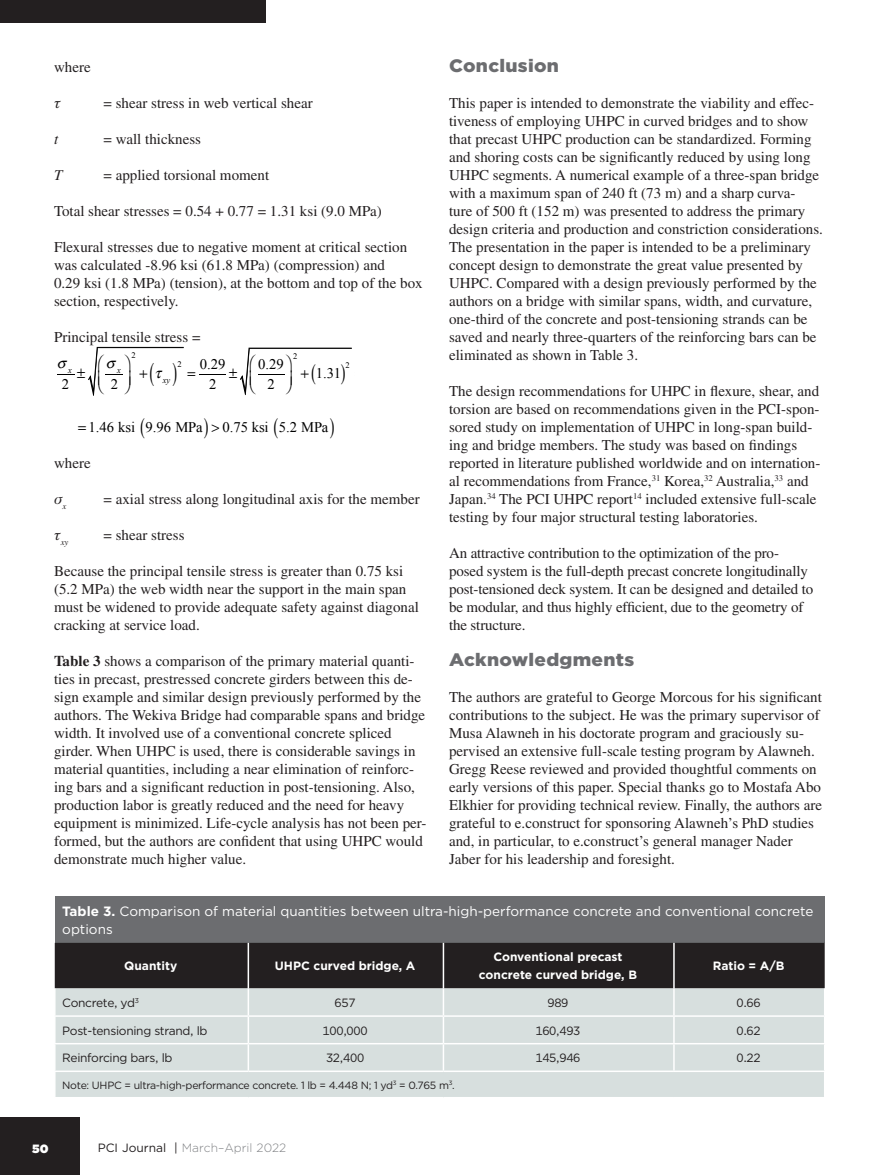
<style>
.page{position:relative;width:878px;height:1175px;background:#fff}
.page>*{position:absolute;margin:0;border:0;box-sizing:border-box;transform-origin:0 0}
.Subhead{font:900 18px "Gotham";letter-spacing:.015em;color:#6c6d70;scale:1.06 1}
.Body{font:15px/18px "Times LT Std";color:#231f20}
.Notation{font:15px "Times LT Std";color:#231f20}
.Notation-2{font:15px "Times Ten Greek Inclined";color:#231f20}
.Notation-3{font:italic 15px "Times LT Std";color:#231f20}
.t1{font:14.7px/20.5px "Times New Roman";color:#000}
.t2{font:14.7px/19.5px "Symbol";color:#000}
.Table_title_head{font:13.5px/18px "Gotham";color:#fff}
.Table_head_bold{font:700 12px/18px "Gotham";color:#fff;text-align:center}
.Table_body{font:12px "Gotham";letter-spacing:-.025em;color:#231f20}
.Table_body_centered{font:12px "Gotham";letter-spacing:-.025em;color:#231f20}
.t3{font:300 12px "Gotham";color:#808285}
.t4{font:900 12px "Gotham";color:#fff}
.Table_note{font:10.5px "Gotham";letter-spacing:-.025em;color:#231f20}
.Notation-4{font:italic 8.7px "Times LT Std";color:#231f20}
.t5{font:italic 8.4px "Times New Roman";color:#000}
.t6{font:8.4px "Times New Roman";color:#000}
.s1{font-weight:700}
.s2{font-weight:400;color:#231f20}
</style>
<div class="page">
<div style="left:0;top:1117px;width:80px;height:57px;background:#231f20"></div>
<div style="left:0;top:0;width:266px;height:23px;background:#231f20"></div>
<div style="left:55px;top:896px;width:769px;height:46px;background:#6c6d70"></div>
<svg style="left:55px;top:942px;width:770px;height:154px;background:#a3a7a6"></svg>
<svg style="left:57px;top:347px;width:295px;height:49px"></svg>
<p class="Subhead" style="left:449px;top:53px;width:105px">Conclusion</p>
<p class="Body" style="left:449px;top:94px;width:375px">This paper is intended to demonstrate the viability and effec&shy;tiveness of employing UHPC in curved bridges and to show that precast UHPC production can be standardized. Forming and shoring costs can be significantly reduced by using long UHPC segments. A numerical example of a three-span bridge with a maximum span of 240 ft (73 m) and a sharp curva-<br>ture of 500 ft (152 m) was presented to address the primary design criteria and production and constriction considerations.<br>The presentation in the paper is intended to be a preliminary concept design to demonstrate the great value presented by UHPC. Compared with a design previously performed by the authors on a bridge with similar spans, width, and curvature, one-third of the concrete and post-tensioning strands can be saved and nearly three-quarters of the reinforcing bars can be eliminated as shown in Table 3.</p>
<p class="Body" style="left:449px;top:382px;width:373px">The design recommendations for UHPC in flexure, shear, and torsion are based on recommendations given in the PCI-spon&shy;sored study on implementation of UHPC in long-span build&shy;ing and bridge members. The study was based on findings reported in literature published worldwide and on internation&shy;al recommendations from France,<sup>31</sup> Korea,<sup>32</sup> Australia,<sup>33</sup> and Japan.<sup>34</sup> The PCI UHPC report<sup>14</sup> included extensive full-scale testing by four major structural testing laboratories.</p>
<p class="Body" style="left:449px;top:544px;width:366px">An attractive contribution to the optimization of the pro&shy;posed system is the full-depth precast concrete longitudinally post-tensioned deck system. It can be designed and detailed to be modular, and thus highly efficient, due to the geometry of the structure.</p>
<p class="Subhead" style="left:449px;top:647px;width:176px">Acknowledgments</p>
<p class="Body" style="left:449px;top:688px;width:374px">The authors are grateful to George Morcous for his significant contributions to the subject. He was the primary supervisor of Musa Alawneh in his doctorate program and graciously su&shy;pervised an extensive full-scale testing program by Alawneh.<br>Gregg Reese reviewed and provided thoughtful comments on early versions of this paper. Special thanks go to Mostafa Abo Elkhier for providing technical review. Finally, the authors are grateful to e.construct for sponsoring Alawneh’s PhD studies and, in particular, to e.construct’s general manager Nader Jaber for his leadership and foresight.</p>
<p class="Table_title_head" style="left:62px;top:901px;width:752px"><span class="s1">Table 3.</span> Comparison of material quantities between ultra-high-performance concrete and conventional concrete options</p>
<p class="Table_head_bold" style="left:124px;top:957px;width:55px">Quantity</p>
<p class="Table_head_bold" style="left:275px;top:957px;width:142px">UHPC curved bridge, A</p>
<p class="Table_head_bold" style="left:479px;top:948px;width:160px">Conventional precast concrete curved bridge, B</p>
<p class="Table_head_bold" style="left:712px;top:957px;width:73px">Ratio = A/B</p>
<p class="Table_body" style="left:62px;top:995px;width:78px">Concrete, yd<sup>3</sup></p>
<p class="Table_body_centered" style="left:334px;top:995px;width:22px">657</p>
<p class="Table_body_centered" style="left:547px;top:995px;width:22px">989</p>
<p class="Table_body_centered" style="left:736px;top:995px;width:26px">0.66</p>
<p class="Table_body" style="left:62px;top:1022px;width:147px">Post-tensioning strand, lb</p>
<p class="Table_body_centered" style="left:322px;top:1022px;width:46px">100,000</p>
<p class="Table_body_centered" style="left:535px;top:1022px;width:46px">160,493</p>
<p class="Table_body_centered" style="left:736px;top:1022px;width:26px">0.62</p>
<p class="Table_body" style="left:62px;top:1050px;width:112px">Reinforcing bars, lb</p>
<p class="Table_body_centered" style="left:326px;top:1050px;width:40px">32,400</p>
<p class="Table_body_centered" style="left:535px;top:1050px;width:46px">145,946</p>
<p class="Table_body_centered" style="left:736px;top:1050px;width:26px">0.22</p>
<p class="Table_note" style="left:62px;top:1078px;width:394px">Note: UHPC = ultra-high-performance concrete. 1 lb = 4.448 N; 1 yd<sup>3</sup> = 0.765 m<sup>3</sup>.</p>
<p class="Body" style="left:54px;top:58px;width:38px">where</p>
<p class="Notation-2" style="left:54px;top:94px;width:8px">τ</p>
<p class="Notation" style="left:103px;top:95px;width:211px">= shear stress in web vertical shear</p>
<p class="Notation-3" style="left:54px;top:131px;width:6px">t</p>
<p class="Notation" style="left:104px;top:131px;width:99px">= wall thickness</p>
<p class="Notation-3" style="left:54px;top:167px;width:10px">T</p>
<p class="Notation" style="left:104px;top:167px;width:167px">= applied torsional moment</p>
<p class="Body" style="left:54px;top:202px;width:329px">Total shear stresses = 0.54 + 0.77 = 1.31 ksi (9.0 MPa)</p>
<p class="Body" style="left:54px;top:238px;width:370px">Flexural stresses due to negative moment at critical section was calculated -8.96 ksi (61.8 MPa) (compression) and<br>0.29 ksi (1.8 MPa) (tension), at the bottom and top of the box section, respectively.</p>
<p class="Body" style="left:54px;top:328px;width:148px">Principal tensile stress =</p>
<p class="t5" style="left:68px;top:364px;width:5px">x</p>
<p class="t1" style="left:62px;top:374px;width:9px">2</p>
<p class="t2" style="left:98px;top:352px;width:7px">⎛ ⎝⎜</p>
<p class="t2" style="left:124px;top:352px;width:7px">⎞ ⎠⎟</p>
<p class="t6" style="left:131px;top:349px;width:6px">2</p>
<p class="t1" style="left:209px;top:353px;width:18px;text-indent:-31px"><sup>2</sup> 0.29<br>2</p>
<p class="t1" style="left:249px;top:353px;width:43px;text-align:center">⎛ 0.29⎞<br>2</p>
<p class="t6" style="left:293px;top:350px;width:6px">2</p>
<p class="t6" style="left:345px;top:360px;width:6px">2</p>
<p class="t1" style="left:316px;top:363px;width:27px">1.31</p>
<p class="t5" style="left:117px;top:364px;width:5px">x</p>
<p class="t1" style="left:111px;top:374px;width:9px">2</p>
<p class="t5" style="left:163px;top:374px;width:9px">xy</p>
<p class="t1" style="left:88px;top:417px;width:116px">1.46 ksi 9.96 MPa</p>
<p class="t1" style="left:222px;top:417px;width:107px">0.75 ksi 5.2 MPa</p>
<p class="Body" style="left:54px;top:454px;width:38px">where</p>
<p class="Notation-2" style="left:54px;top:490px;width:14px">σ<sub>x</sub></p>
<p class="Notation" style="left:103px;top:491px;width:317px">= axial stress along longitudinal axis for the member</p>
<p class="Notation-4" style="left:54px;top:537px;width:16px"><sup>τ</sup>xy</p>
<p class="Notation" style="left:103px;top:527px;width:82px">= shear stress</p>
<p class="Body" style="left:54px;top:562px;width:366px">Because the principal tensile stress is greater than 0.75 ksi (5.2 MPa) the web width near the support in the main span must be widened to provide adequate safety against diagonal cracking at service load.</p>
<p class="Body" style="left:54px;top:652px;width:374px"><span class="s1">Table 3</span> shows a comparison of the primary material quanti&shy;ties in precast, prestressed concrete girders between this de&shy;sign example and similar design previously performed by the authors. The Wekiva Bridge had comparable spans and bridge width. It involved use of a conventional concrete spliced girder. When UHPC is used, there is considerable savings in material quantities, including a near elimination of reinforc&shy;ing bars and a significant reduction in post-tensioning. Also, production labor is greatly reduced and the need for heavy equipment is minimized. Life-cycle analysis has not been per&shy;formed, but the authors are confident that using UHPC would demonstrate much higher value.</p>
<p class="t4" style="left:32px;top:1139px;width:18px">50</p>
<p class="t3" style="left:98px;top:1140px;width:190px"><span class="s2">PCI Journal</span> <span class="s2">|</span> March–April 2022</p>
</div>
